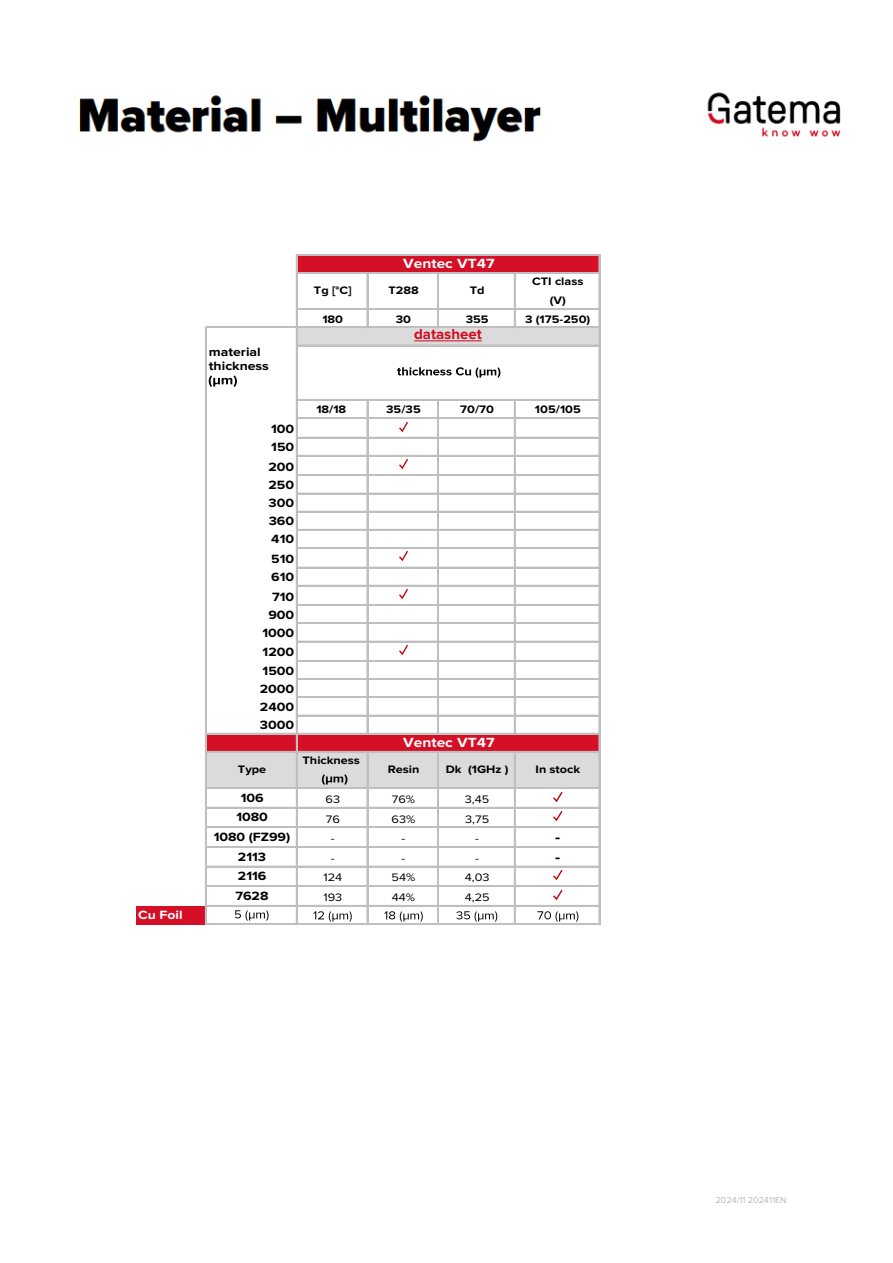
<style>
.page{position:relative;width:893px;height:1263px;background:#fff}
.page>*{position:absolute;margin:0;border:0;box-sizing:border-box;transform-origin:0 0}
.t1{font:700 15px "Proxima Nova";color:#d2091e}
.t2{font:700 15px "Proxima Nova";color:#000;scale:1.13 1}
.t3{font:700 13.8px "Proxima Nova";color:#fff;scale:1.13 1}
.t4{font:700 12.45px/18.1px "Proxima Nova";color:#000;scale:1.13 1}
.t5{font:700 12.45px "Proxima Nova";color:#fff;scale:1.13 1}
.t6{font:700 11.25px/18.1px "Proxima Nova";color:#000;text-align:center;scale:1.13 1}
.t7{font:11.25px "Proxima Nova";color:#000;scale:1.13 1}
.t8{font:9px "Proxima Nova";color:#b9b8b8}
</style>
<div class="page">
<div style="left:297px;top:255px;width:303px;height:18px;background:#d50f26"></div>
<div style="left:297px;top:327px;width:303px;height:19px;background:#dbdbdb"></div>
<div style="left:206px;top:734px;width:394px;height:18px;background:#d50f26"></div>
<div style="left:206px;top:752px;width:394px;height:36px;background:#dbdbdb"></div>
<div style="left:136px;top:906px;width:70px;height:18px;background:#d50f26"></div>
<img style="left:399px;top:422px;width:9px;height:10px">
<img style="left:399px;top:459px;width:9px;height:10px">
<img style="left:399px;top:551px;width:9px;height:10px">
<img style="left:399px;top:589px;width:9px;height:10px">
<img style="left:399px;top:645px;width:9px;height:10px">
<img style="left:321px;top:774px;width:27px;height:11px">
<img style="left:553px;top:791px;width:10px;height:12px">
<img style="left:553px;top:811px;width:10px;height:11px">
<img style="left:553px;top:870px;width:10px;height:11px">
<img style="left:553px;top:889px;width:10px;height:12px">
<img style="left:235px;top:910px;width:34px;height:11px">
<img style="left:314px;top:911px;width:38px;height:11px">
<img style="left:384px;top:911px;width:39px;height:11px">
<img style="left:456px;top:911px;width:42px;height:11px">
<img style="left:537px;top:911px;width:42px;height:11px">
<img style="left:209px;top:375px;width:28px;height:12px">
<img style="left:398px;top:367px;width:103px;height:11px">
<hr style="left:367px;top:274px;width:1px;height:54px;background:#bfbfbf">
<hr style="left:437px;top:274px;width:2px;height:54px;background:#bfbfbf">
<hr style="left:514px;top:274px;width:2px;height:54px;background:#bfbfbf">
<hr style="left:367px;top:400px;width:1px;height:334px;background:#bfbfbf">
<hr style="left:437px;top:400px;width:2px;height:334px;background:#bfbfbf">
<hr style="left:514px;top:400px;width:2px;height:334px;background:#bfbfbf">
<hr style="left:296px;top:254px;width:2px;height:671px;background:#bfbfbf">
<hr style="left:599px;top:255px;width:1px;height:670px;background:#bfbfbf">
<hr style="left:367px;top:752px;width:1px;height:173px;background:#bfbfbf">
<hr style="left:437px;top:752px;width:2px;height:173px;background:#bfbfbf">
<hr style="left:514px;top:752px;width:2px;height:173px;background:#bfbfbf">
<hr style="left:205px;top:327px;width:2px;height:598px;background:#bfbfbf">
<hr style="left:298px;top:254px;width:302px;height:1px;background:#bfbfbf">
<hr style="left:298px;top:272px;width:302px;height:2px;background:#bfbfbf">
<hr style="left:298px;top:308px;width:302px;height:1px;background:#bfbfbf">
<hr style="left:298px;top:309px;width:302px;height:1px;background:#bfbfbf">
<hr style="left:207px;top:327px;width:393px;height:1px;background:#bfbfbf">
<hr style="left:298px;top:345px;width:302px;height:1px;background:#bfbfbf">
<hr style="left:298px;top:399px;width:302px;height:1px;background:#bfbfbf">
<hr style="left:298px;top:417px;width:302px;height:2px;background:#bfbfbf">
<hr style="left:298px;top:437px;width:302px;height:1px;background:#bfbfbf">
<hr style="left:298px;top:455px;width:302px;height:1px;background:#bfbfbf">
<hr style="left:298px;top:475px;width:302px;height:1px;background:#bfbfbf">
<hr style="left:298px;top:493px;width:302px;height:1px;background:#bfbfbf">
<hr style="left:298px;top:511px;width:302px;height:1px;background:#bfbfbf">
<hr style="left:298px;top:529px;width:302px;height:1px;background:#bfbfbf">
<hr style="left:298px;top:547px;width:302px;height:2px;background:#bfbfbf">
<hr style="left:298px;top:567px;width:302px;height:1px;background:#bfbfbf">
<hr style="left:298px;top:585px;width:302px;height:1px;background:#bfbfbf">
<hr style="left:298px;top:605px;width:302px;height:1px;background:#bfbfbf">
<hr style="left:298px;top:623px;width:302px;height:1px;background:#bfbfbf">
<hr style="left:298px;top:641px;width:302px;height:1px;background:#bfbfbf">
<hr style="left:298px;top:660px;width:302px;height:1px;background:#bfbfbf">
<hr style="left:298px;top:661px;width:302px;height:1px;background:#bfbfbf">
<hr style="left:298px;top:678px;width:302px;height:1px;background:#bfbfbf">
<hr style="left:298px;top:679px;width:302px;height:1px;background:#bfbfbf">
<hr style="left:298px;top:697px;width:302px;height:1px;background:#bfbfbf">
<hr style="left:298px;top:715px;width:302px;height:1px;background:#bfbfbf">
<hr style="left:207px;top:733px;width:393px;height:1px;background:#bfbfbf">
<hr style="left:207px;top:751px;width:393px;height:1px;background:#bfbfbf">
<hr style="left:207px;top:787px;width:393px;height:2px;background:#bfbfbf">
<hr style="left:207px;top:807px;width:393px;height:1px;background:#bfbfbf">
<hr style="left:207px;top:827px;width:393px;height:1px;background:#bfbfbf">
<hr style="left:207px;top:846px;width:393px;height:2px;background:#bfbfbf">
<hr style="left:207px;top:866px;width:393px;height:1px;background:#bfbfbf">
<hr style="left:207px;top:885px;width:393px;height:1px;background:#bfbfbf">
<hr style="left:207px;top:886px;width:393px;height:1px;background:#bfbfbf">
<hr style="left:207px;top:905px;width:393px;height:1px;background:#bfbfbf">
<hr style="left:207px;top:923px;width:393px;height:2px;background:#bfbfbf">
<hr style="left:414px;top:341px;width:68px;height:1px;background:#d2091e">
<img style="left:79px;top:92px;width:762px;height:50px">
<p class="t5" style="left:138px;top:909px;width:41px">Cu Foil</p>
<p class="t3" style="left:403px;top:257px;width:82px">Ventec VT47</p>
<p class="t6" style="left:314px;top:281px;width:35px">Tg [°C]</p>
<p class="t6" style="left:388px;top:281px;width:28px">T288</p>
<p class="t6" style="left:470px;top:281px;width:15px">Td</p>
<p class="t6" style="left:532px;top:273px;width:47px">CTI class (V)</p>
<p class="t6" style="left:322px;top:310px;width:20px">180</p>
<p class="t6" style="left:396px;top:310px;width:15px">30</p>
<p class="t6" style="left:466px;top:310px;width:22px">355</p>
<p class="t6" style="left:525px;top:310px;width:59px">3 (175-250)</p>
<p class="t4" style="left:209px;top:346px;width:55px;line-height:14.1px">material thickness</p>
<p class="t4" style="left:271px;top:420px;width:22px">100<br>150</p>
<p class="t4" style="left:268px;top:458px;width:24px;text-align:justify">200<br>250<br>300<br>360<br>410</p>
<p class="t4" style="left:271px;top:550px;width:22px">510<br>610</p>
<p class="t4" style="left:262px;top:588px;width:30px;text-align:right">710<br>900<br>1000</p>
<p class="t4" style="left:260px;top:644px;width:32px;text-align:justify">1200<br>1500<br>2000<br>2400<br>3000</p>
<p class="t1" style="left:414px;top:327px;width:69px">datasheet</p>
<p class="t6" style="left:316px;top:401px;width:28px">18/18</p>
<p class="t6" style="left:386px;top:401px;width:32px">35/35</p>
<p class="t6" style="left:460px;top:401px;width:31px">70/70</p>
<p class="t6" style="left:535px;top:401px;width:42px">105/105</p>
<p class="t3" style="left:403px;top:736px;width:82px">Ventec VT47</p>
<p class="t6" style="left:302px;top:752px;width:52px">Thickness</p>
<p class="t6" style="left:238px;top:760px;width:27px">Type</p>
<p class="t6" style="left:388px;top:760px;width:30px">Resin</p>
<p class="t6" style="left:446px;top:760px;width:57px">Dk (1GHz )</p>
<p class="t6" style="left:535px;top:760px;width:41px">In stock</p>
<p class="t4" style="left:241px;top:789px;width:22px">106</p>
<p class="t7" style="left:326px;top:794px;width:14px">63</p>
<p class="t7" style="left:392px;top:794px;width:22px">76%</p>
<p class="t7" style="left:465px;top:794px;width:23px">3,45</p>
<p class="t4" style="left:236px;top:809px;width:29px">1080</p>
<p class="t7" style="left:326px;top:814px;width:14px">76</p>
<p class="t7" style="left:392px;top:814px;width:23px">63%</p>
<p class="t7" style="left:465px;top:814px;width:23px">3,75</p>
<p class="t4" style="left:214px;top:828px;width:69px">1080 (FZ99)</p>
<p class="t7" style="left:331px;top:833px;width:5px">-</p>
<p class="t7" style="left:402px;top:833px;width:5px">-</p>
<p class="t7" style="left:475px;top:833px;width:5px">-</p>
<p class="t4" style="left:238px;top:848px;width:26px">2113</p>
<p class="t7" style="left:331px;top:853px;width:5px">-</p>
<p class="t7" style="left:402px;top:853px;width:5px">-</p>
<p class="t7" style="left:475px;top:853px;width:5px">-</p>
<p class="t4" style="left:238px;top:867px;width:27px">2116</p>
<p class="t7" style="left:323px;top:872px;width:18px">124</p>
<p class="t7" style="left:392px;top:872px;width:23px">54%</p>
<p class="t7" style="left:465px;top:872px;width:23px">4,03</p>
<p class="t4" style="left:236px;top:887px;width:31px">7628</p>
<p class="t7" style="left:323px;top:892px;width:18px">193</p>
<p class="t7" style="left:392px;top:892px;width:22px">44%</p>
<p class="t7" style="left:465px;top:892px;width:24px">4,25</p>
<p class="t2" style="left:555px;top:830px;width:6px">-</p>
<p class="t2" style="left:555px;top:850px;width:6px">-</p>
<p class="t8" style="left:716px;top:1196px;width:72px">2024/11 202411EN</p>
</div>
